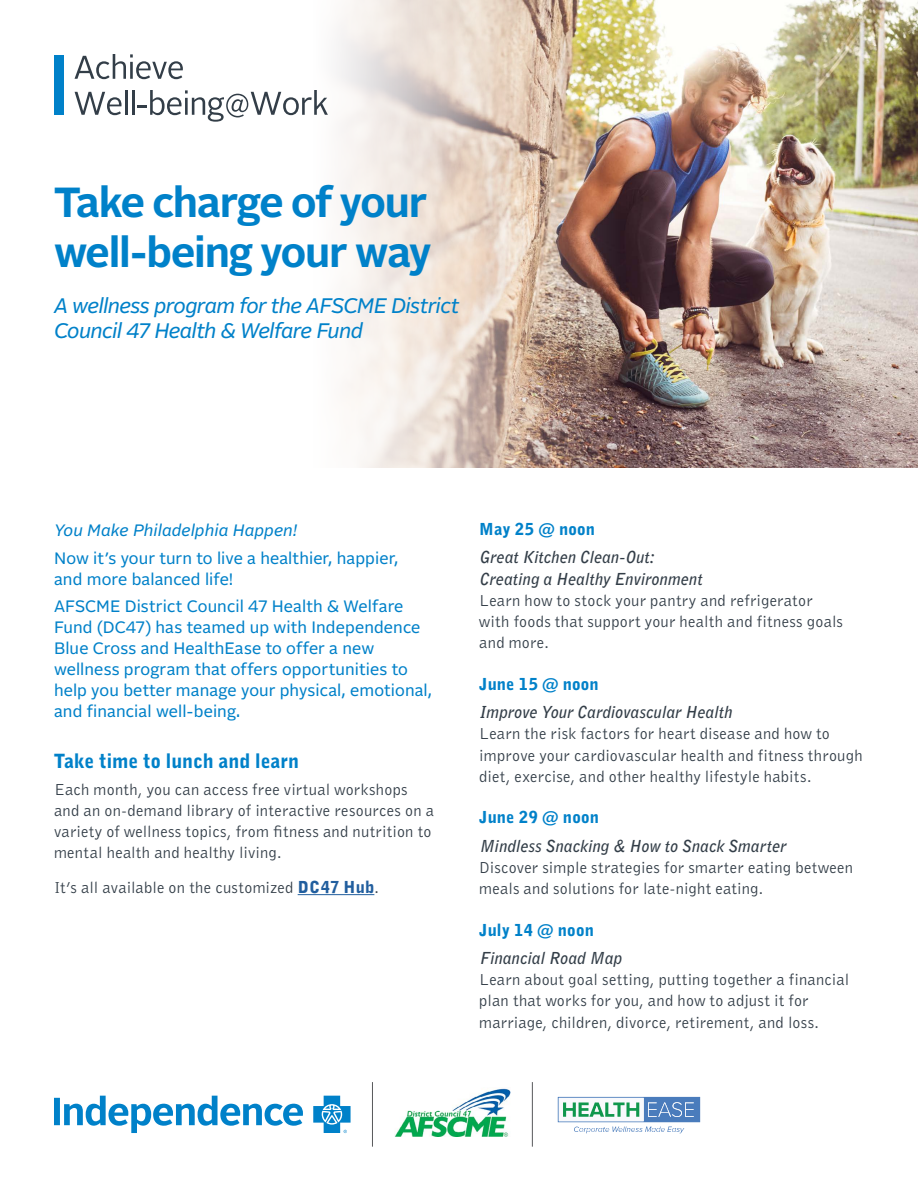
<style>
.page{position:relative;width:918px;height:1188px;background:#fff}
.page>*{position:absolute;margin:0;border:0;box-sizing:border-box;transform-origin:0 0}
.Bullets{font:700 42px/50.4px "Alrightv 2 Normal LP";letter-spacing:-.03em;color:#0081c9}
.Bullets-2{font:italic 21px/25.2px "Alrightv 2 Normal LP";letter-spacing:-.03em;color:#0081c9}
.Bullets-3{font:900 19.5px "Bell Gothic";color:#0081c9}
.Body{font:16.5px/21.3px "Bell Gothic";letter-spacing:.015em;color:#333e48}
.Bullets-4{font:16.5px/21px "Alrightv 2 Normal LP";letter-spacing:.01em;color:#0081c9}
.Body-2{font:italic 700 16.5px/21.3px "Bell Gothic";letter-spacing:.01em;color:#333e48}
.Body-3{font:900 16.5px "Bell Gothic";letter-spacing:.01em;color:#0081c9}
.Bullets-5{font:italic 16.5px "Alrightv 2 Normal LP";letter-spacing:.005em;color:#0081c9}
.s1{font-weight:900;color:#215e9e}
</style>
<div class="page">
<img style="left:527px;top:0;width:391px;height:467px">
<svg style="left:176px;top:0;width:351px;height:467px"></svg>
<hr style="left:298px;top:894px;width:76px;height:1px;background:#215e9e">
<svg style="left:75px;top:54px;width:108px;height:25px"></svg>
<svg style="left:75px;top:92px;width:47px;height:23px"></svg>
<hr style="left:125px;top:90px;width:3px;height:25px;background:#333e48">
<hr style="left:132px;top:90px;width:3px;height:25px;background:#333e48">
<svg style="left:138px;top:90px;width:190px;height:32px"></svg>
<div style="left:54px;top:55px;width:10px;height:60px;background:#0081c9"></div>
<svg style="left:54px;top:1096px;width:297px;height:37px"></svg>
<hr style="left:372px;top:1082px;width:1px;height:65px;background:#58595b">
<img style="left:394px;top:1088px;width:116px;height:49px">
<hr style="left:532px;top:1082px;width:1px;height:65px;background:#58595b">
<svg style="left:558px;top:1097px;width:142px;height:36px"></svg>
<p class="Bullets" style="left:54px;top:174px;width:379px">Take charge of your well-being your way</p>
<p class="Bullets-2" style="left:54px;top:292px;width:407px">A wellness program for the AFSCME District<br>Council 47 Health &amp; Welfare Fund</p>
<p class="Bullets-5" style="left:54px;top:518px;width:245px">You Make Philadelphia Happen!</p>
<p class="Bullets-4" style="left:54px;top:546px;width:346px">Now it’s your turn to live a healthier, happier, and more balanced life!</p>
<p class="Bullets-4" style="left:54px;top:595px;width:380px">AFSCME District Council 47 Health &amp; Welfare Fund (DC47) has teamed up with Independence Blue Cross and HealthEase to offer a new wellness program that offers opportunities to help you better manage your physical, emotional, and financial well-being.</p>
<p class="Bullets-3" style="left:54px;top:748px;width:247px">Take time to lunch and learn</p>
<p class="Body" style="left:54px;top:779px;width:382px">Each month, you can access free virtual workshops and an on-demand library of interactive resources on a variety of wellness topics, from fitness and nutrition to mental health and healthy living.</p>
<p class="Body" style="left:54px;top:877px;width:326px">It’s all available on the customized <span class="s1">DC47 Hub</span>.</p>
<p class="Body-3" style="left:479px;top:519px;width:117px">May 25 @ noon</p>
<p class="Body-2" style="left:479px;top:547px;width:224px">Great Kitchen Clean-Out:<br>Creating a Healthy Environment</p>
<p class="Body" style="left:479px;top:589px;width:365px">Learn how to stock your pantry and refrigerator with foods that support your health and fitness goals and more.</p>
<p class="Body-3" style="left:479px;top:673px;width:121px">June 15 @ noon</p>
<p class="Body-2" style="left:479px;top:701px;width:254px">Improve Your Cardiovascular Health</p>
<p class="Body" style="left:479px;top:723px;width:385px">Learn the risk factors for heart disease and how to improve your cardiovascular health and fitness through diet, exercise, and other healthy lifestyle habits.</p>
<p class="Body-3" style="left:479px;top:807px;width:121px">June 29 @ noon</p>
<p class="Body-2" style="left:479px;top:835px;width:308px">Mindless Snacking &amp; How to Snack Smarter</p>
<p class="Body" style="left:479px;top:856px;width:375px">Discover simple strategies for smarter eating between meals and solutions for late-night eating.</p>
<p class="Body-3" style="left:479px;top:919px;width:116px">July 14 @ noon</p>
<p class="Body-2" style="left:479px;top:947px;width:144px">Financial Road Map</p>
<p class="Body" style="left:479px;top:969px;width:372px">Learn about goal setting, putting together a financial plan that works for you, and how to adjust it for marriage, children, divorce, retirement, and loss.</p>
</div>
